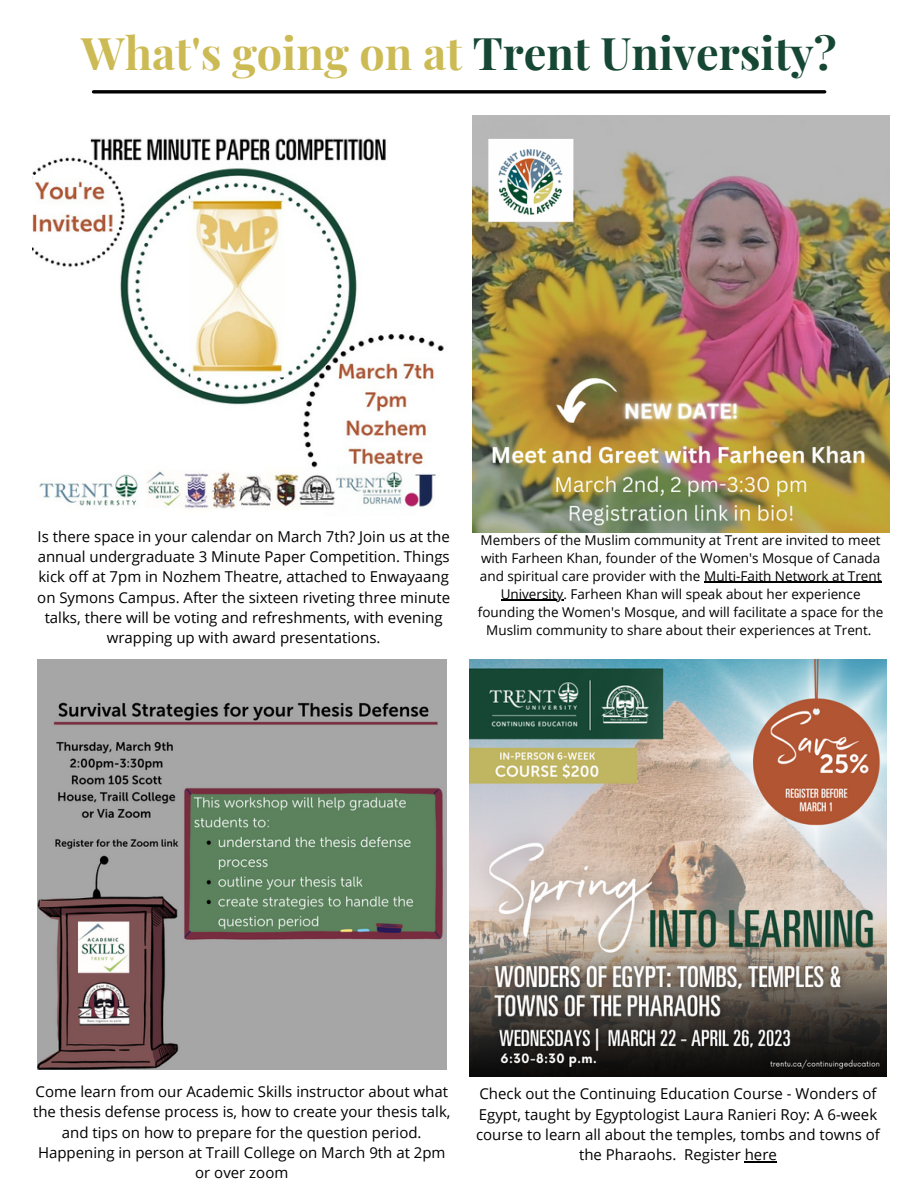
<style>
.page{position:relative;width:918px;height:1188px;background:#fff}
.page>*{position:absolute;margin:0;border:0;box-sizing:border-box;transform-origin:0 0}
.t1{font:700 45px "Playfair Display";color:#154734}
.t2{font:15px/20.2px "Open Sans";color:#000;text-align:center}
.t3{font:15px/20.2px "Open Sans";color:#010101;text-align:center}
.t4{font:13.5px/18px "Open Sans";color:#000;text-align:center}
.s1{color:#cb5}
</style>
<div class="page">
<svg style="left:93px;top:90px;width:732px;height:4px;background:#282828"></svg>
<hr style="left:704px;top:582px;width:178px;height:1px;background:#000">
<hr style="left:745px;top:1161px;width:32px;height:1px;background:#010101">
<img style="left:33px;top:138px;width:411px;height:371px">
<img style="left:473px;top:116px;width:416px;height:416px">
<hr style="left:501px;top:600px;width:62px;height:1px;background:#000">
<img style="left:37px;top:660px;width:410px;height:409px">
<img style="left:470px;top:660px;width:416px;height:416px">
<p class="t1" style="left:81px;top:21px;width:757px"><span class="s1">What's going on at</span> Trent University?</p>
<p class="t2" style="left:37px;top:526px;width:414px">Is there space in your calendar on March 7th? Join us at the annual undergraduate 3 Minute Paper Competition. Things kick off at 7pm in Nozhem Theatre, attached to Enwayaang on Symons Campus. After the sixteen riveting three minute talks, there will be voting and refreshments, with evening wrapping up with award presentations.</p>
<p class="t4" style="left:478px;top:530px;width:407px">Members of the Muslim community at Trent are invited to meet with Farheen Khan, founder of the Women's Mosque of Canada and spiritual care provider with the Multi-Faith Network at Trent University. Farheen Khan will speak about her experience founding the Women's Mosque, and will facilitate a space for the Muslim community to share about their experiences at Trent.</p>
<p class="t2" style="left:33px;top:1081px;width:419px">Come learn from our Academic Skills instructor about what the thesis defense process is, how to create your thesis talk, and tips on how to prepare for the question period.<br>Happening in person at Traill College on March 9th at 2pm or over zoom</p>
<p class="t3" style="left:476px;top:1083px;width:405px">Check out the Continuing Education Course - Wonders of Egypt, taught by Egyptologist Laura Ranieri Roy: A 6-week course to learn all about the temples, tombs and towns of the Pharaohs. Register here</p>
</div>
